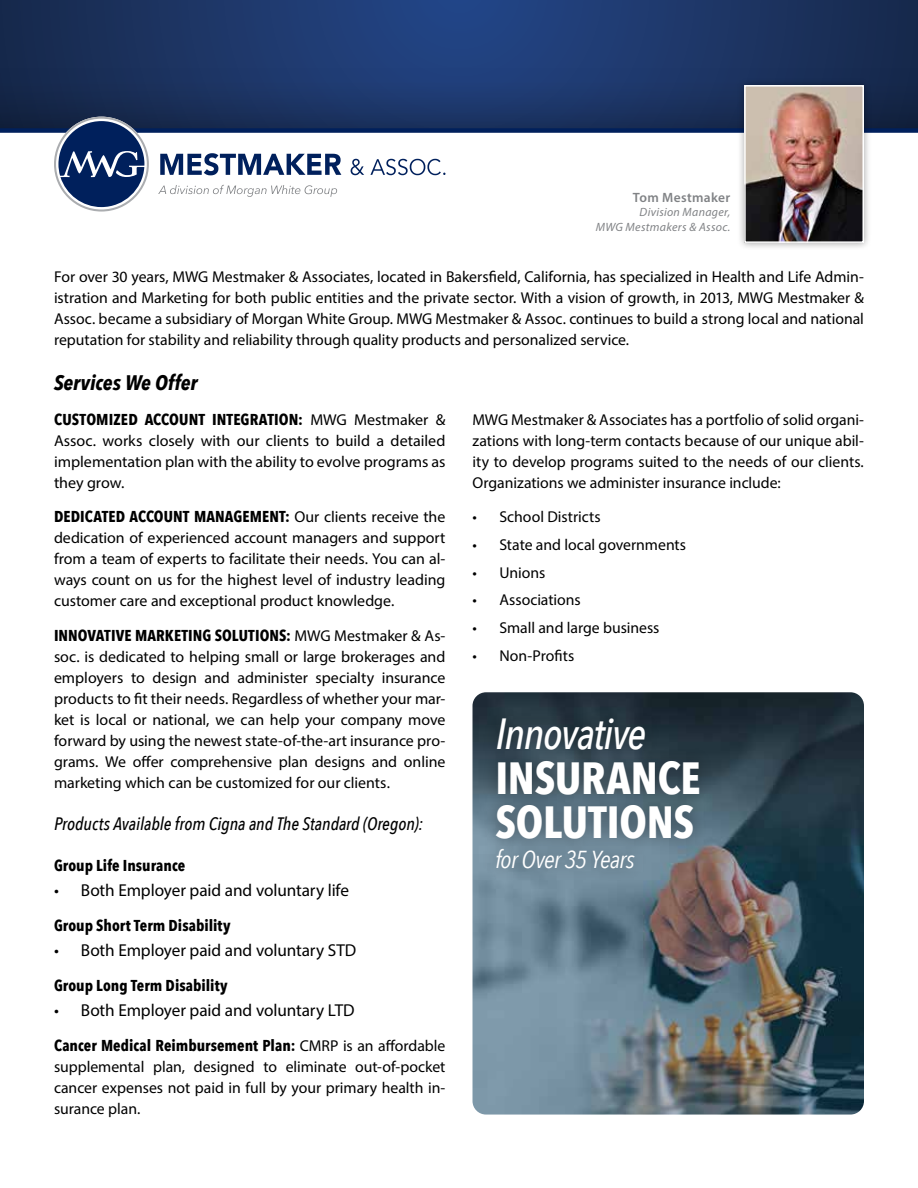
<style>
.page{position:relative;width:918px;height:1188px;background:#fff}
.page>*{position:absolute;margin:0;border:0;box-sizing:border-box;transform-origin:0 0}
.t1{font:700 45px/43.5px "Avenir Next Condensed";letter-spacing:-.005em;color:#fff}
.t2{font:italic 500 43.5px "Avenir Next Condensed";letter-spacing:-.03em;color:#fff}
.t3{font:italic 24.45px "Avenir Next Condensed";letter-spacing:-.025em;color:#fff;scale:1.04 1}
.t4{font:italic 700 21px "Avenir Next Condensed";color:#000}
.t5{font:italic 500 18px "Avenir Next Condensed";letter-spacing:-.005em;color:#000}
.t6{font:17.25px "Myriad Pro";letter-spacing:-.01em;color:#000}
.t7{font:15.75px/21px "Myriad Pro";letter-spacing:-.005em;color:#000;text-align:justify}
.t8{font:700 15.75px "Avenir Next Condensed";letter-spacing:.005em;color:#000}
.t9{font:600 13.5px "Myriad Pro";letter-spacing:.025em;color:#808285}
.t10{font:italic 12px/15px "Myriad Pro";letter-spacing:.03em;color:#808285;text-align:right}
.s1{font-family:"Myriad Pro";font-weight:400}
</style>
<div class="page">
<div style="left:0;top:0;width:918px;height:137px;background:#000;opacity:.75"></div>
<div style="left:0;top:128px;width:918px;height:5px;background:#00205c"></div>
<svg style="left:160px;top:153px;width:181px;height:22px"></svg>
<svg style="left:351px;top:159px;width:13px;height:16px"></svg>
<svg style="left:370px;top:159px;width:76px;height:16px"></svg>
<svg style="left:158px;top:185px;width:179px;height:12px"></svg>
<svg style="left:54px;top:117px;width:95px;height:94px"></svg>
<div style="left:736px;top:77px;width:136px;height:174px;background:#000;opacity:.35"></div>
<img style="left:747px;top:88px;width:114px;height:152px">
<div style="left:744px;top:85px;width:120px;height:158px;border:2px solid #fff"></div>
<img style="left:472px;top:692px;width:392px;height:423px">
<div style="left:482px;top:704px;width:232px;height:178px;background:#000;opacity:.35"></div>
<p class="t9" style="left:633px;top:189px;width:99px">Tom Mestmaker</p>
<p class="t10" style="left:596px;top:204px;width:136px">Division Manager,<br>MWG Mestmakers &amp; Assoc.</p>
<p class="t7" style="left:54px;top:266px;width:812px">For over 30 years, MWG Mestmaker &amp; Associates, located in Bakersfield, California, has specialized in Health and Life Admin&shy;istration and Marketing for both public entities and the private sector. With a vision of growth, in 2013, MWG Mestmaker &amp; Assoc. became a subsidiary of Morgan White Group. MWG Mestmaker &amp; Assoc. continues to build a strong local and national reputation for stability and reliability through quality products and personalized service.</p>
<h3 class="t4" style="left:54px;top:370px;width:145px">Services We Offer</h3>
<p class="t8" style="left:54px;top:410px;width:393px">CUSTOMIZED ACCOUNT INTEGRATION: <span class="s1">MWG Mestmaker &amp;</span></p>
<p class="t7" style="left:54px;top:430px;width:393px">Assoc. works closely with our clients to build a detailed implementation plan with the ability to evolve programs as they grow.</p>
<p class="t8" style="left:54px;top:507px;width:393px">DEDICATED ACCOUNT MANAGEMENT: <span class="s1">Our clients receive the</span></p>
<p class="t7" style="left:54px;top:527px;width:393px">dedication of experienced account managers and support from a team of experts to facilitate their needs. You can al&shy;ways count on us for the highest level of industry leading customer care and exceptional product knowledge.</p>
<p class="t8" style="left:54px;top:626px;width:393px">INNOVATIVE MARKETING SOLUTIONS: <span class="s1">MWG Mestmaker &amp; As-</span></p>
<p class="t7" style="left:54px;top:646px;width:393px">soc. is dedicated to helping small or large brokerages and employers to design and administer specialty insurance products to fit their needs. Regardless of whether your mar&shy;ket is local or national, we can help your company move forward by using the newest state-of-the-art insurance pro&shy;grams. We offer comprehensive plan designs and online marketing which can be customized for our clients.</p>
<p class="t5" style="left:54px;top:812px;width:371px">Products Available from Cigna and The Standard (Oregon):</p>
<p class="t8" style="left:54px;top:856px;width:133px">Group Life Insurance</p>
<p class="t6" style="left:54px;top:880px;width:297px">• Both Employer paid and voluntary life</p>
<p class="t8" style="left:54px;top:916px;width:178px">Group Short Term Disability</p>
<p class="t6" style="left:54px;top:940px;width:304px">• Both Employer paid and voluntary STD</p>
<p class="t8" style="left:54px;top:976px;width:175px">Group Long Term Disability</p>
<p class="t6" style="left:54px;top:1000px;width:302px">• Both Employer paid and voluntary LTD</p>
<p class="t8" style="left:54px;top:1036px;width:393px">Cancer Medical Reimbursement Plan: <span class="s1">CMRP is an affordable</span></p>
<p class="t7" style="left:54px;top:1056px;width:393px">supplemental plan, designed to eliminate out-of-pocket cancer expenses not paid in full by your primary health in&shy;surance plan.</p>
<p class="t7" style="left:472px;top:409px;width:393px">MWG Mestmaker &amp; Associates has a portfolio of solid organi&shy;zations with long-term contacts because of our unique abil&shy;ity to develop programs suited to the needs of our clients.<br>Organizations we administer insurance include:</p>
<p class="t7" style="left:472px;top:506px;width:130px">• School Districts</p>
<p class="t7" style="left:472px;top:534px;width:215px">• State and local governments</p>
<p class="t7" style="left:472px;top:562px;width:74px">• Unions</p>
<p class="t7" style="left:472px;top:589px;width:110px">• Associations</p>
<p class="t7" style="left:472px;top:617px;width:188px">• Small and large business</p>
<p class="t7" style="left:472px;top:645px;width:103px">• Non-Profits</p>
<h2 class="t2" style="left:495px;top:707px;width:152px">Innovative</h2>
<h1 class="t1" style="left:495px;top:756px;width:207px">INSURANCE<br>SOLUTIONS</h1>
<h3 class="t3" style="left:495px;top:844px;width:135px">for Over 35 Years</h3>
</div>
